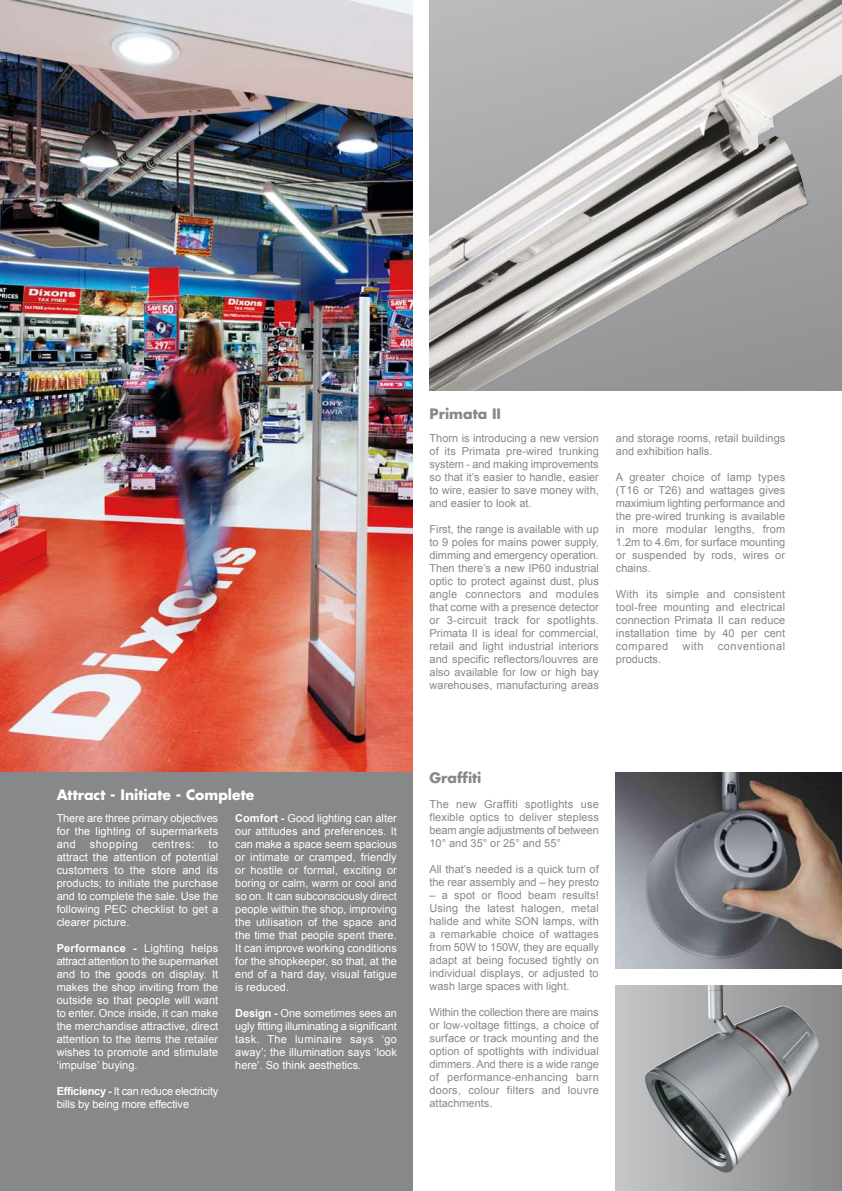
<style>
.page{position:relative;width:842px;height:1191px;background:#fff}
.page>*{position:absolute;margin:0;border:0;box-sizing:border-box;transform-origin:0 0}
.t1{font:700 14px "Futura";color:#fff}
.t2{font:700 14px "Futura";color:#868889}
.t3{font:11px/13px "Arial";color:#868889;text-align:justify}
.t4{font:11px/13px "Arial";color:#fff;text-align:justify}
.t5{font:11px "Arial";letter-spacing:.045em;color:#fff}
.t6{font:11px "Arial";letter-spacing:.045em;color:#868889}
.s1{font-weight:700}
</style>
<div class="page">
<div style="left:616px;top:985px;width:226px;height:206px;background:linear-gradient(to right,#c4c6c8,#87888a)"></div>
<img style="left:616px;top:985px;width:202px;height:189px">
<img style="left:429px;top:0;width:413px;height:390px">
<img style="left:0;top:0;width:412px;height:772px">
<img style="left:616px;top:772px;width:226px;height:196px">
<div style="left:0;top:772px;width:412px;height:419px;background:#868889"></div>
<p class="t1" style="left:57px;top:784px;width:199px">Attract - Initiate - Complete</p>
<p class="t4" style="left:57px;top:811px;width:163px">There are three primary objectives for the lighting of supermarkets and</p>
<p class="t5" style="left:90px;top:838px;width:50px">shopping</p>
<p class="t5" style="left:152px;top:838px;width:44px">centres:</p>
<p class="t4" style="left:57px;top:837px;width:163px;text-indent:152px">to attract the attention of potential customers to the store and its products; to initiate the purchase and to complete the sale. Use the following PEC checklist to get a clearer picture.</p>
<p class="t4" style="left:57px;top:941px;width:163px"><span class="s1">Performance -</span> Lighting helps attract attention to the supermarket and to the goods on display. It makes the shop inviting from the outside so that people will want to enter. Once inside, it can make the merchandise attractive, direct attention to the items the retailer wishes to promote and stimulate ‘impulse’ buying.</p>
<p class="t4" style="left:57px;top:1084px;width:163px"><span class="s1">Efficiency -</span> It can reduce electricity bills by being more effective</p>
<p class="t4" style="left:235px;top:811px;width:163px"><span class="s1">Comfort -</span> Good lighting can alter our attitudes and preferences. It can make a space seem spacious or intimate or cramped, friendly or hostile or formal, exciting or boring or calm, warm or cool and so on. It can subconsciously direct people within the shop, improving the utilisation of the space and the time that people spent there.<br>It can improve working conditions for the shopkeeper, so that, at the end of a hard day, visual fatigue is reduced.</p>
<p class="t4" style="left:235px;top:1006px;width:163px"><span class="s1">Design -</span> One sometimes sees an ugly fitting illuminating a significant task. The luminaire says ‘go away’; the illumination says ‘look here’. So think aesthetics.</p>
<p class="t2" style="left:429px;top:403px;width:73px">Primata II</p>
<p class="t3" style="left:429px;top:431px;width:171px">Thorn is introducing a new version of its Primata pre-wired trunking system - and making improvements so that it’s easier to handle, easier to wire, easier to save money with, and easier to look at.</p>
<p class="t3" style="left:429px;top:522px;width:171px">First, the range is available with up to 9 poles for mains power supply, dimming and emergency operation.<br>Then there’s a new IP60 industrial optic to protect against dust, plus angle connectors and modules that come with a presence detector or 3-circuit track for spotlights.<br>Primata II is ideal for commercial, retail and light industrial interiors and specific reflectors/louvres are also available for low or high bay warehouses, manufacturing areas</p>
<p class="t3" style="left:616px;top:431px;width:171px">and storage rooms, retail buildings and exhibition halls.</p>
<p class="t3" style="left:616px;top:470px;width:171px">A greater choice of lamp types (T16 or T26) and wattages gives maximium lighting performance and the pre-wired trunking is available in more modular lengths, from 1.2m to 4.6m, for surface mounting or suspended by rods, wires or chains.</p>
<p class="t3" style="left:616px;top:587px;width:171px">With its simple and consistent tool-free mounting and electrical connection Primata II can reduce installation time by 40 per cent compared</p>
<p class="t3" style="left:682px;top:639px;width:23px">with</p>
<p class="t6" style="left:718px;top:640px;width:69px">conventional</p>
<p class="t3" style="left:616px;top:652px;width:47px">products.</p>
<p class="t2" style="left:429px;top:768px;width:54px">Graffiti</p>
<p class="t3" style="left:429px;top:797px;width:171px">The new Graffiti spotlights use flexible optics to deliver stepless beam angle adjustments of between 10° and 35° or 25° and 55°</p>
<p class="t3" style="left:429px;top:862px;width:171px">All that’s needed is a quick turn of the rear assembly and – hey presto</p>
<p class="t3" style="left:429px;top:888px;width:171px">– a spot or flood beam results!<br>Using the latest halogen, metal halide and white SON lamps, with a remarkable choice of wattages from 50W to 150W, they are equally adapt at being focused tightly on individual displays, or adjusted to wash large spaces with light.</p>
<p class="t3" style="left:429px;top:1005px;width:171px">Within the collection there are mains or low-voltage fittings, a choice of surface or track mounting and the option of spotlights with individual dimmers. And there is a wide range of performance-enhancing barn doors, colour filters and louvre attachments.</p>
</div>
